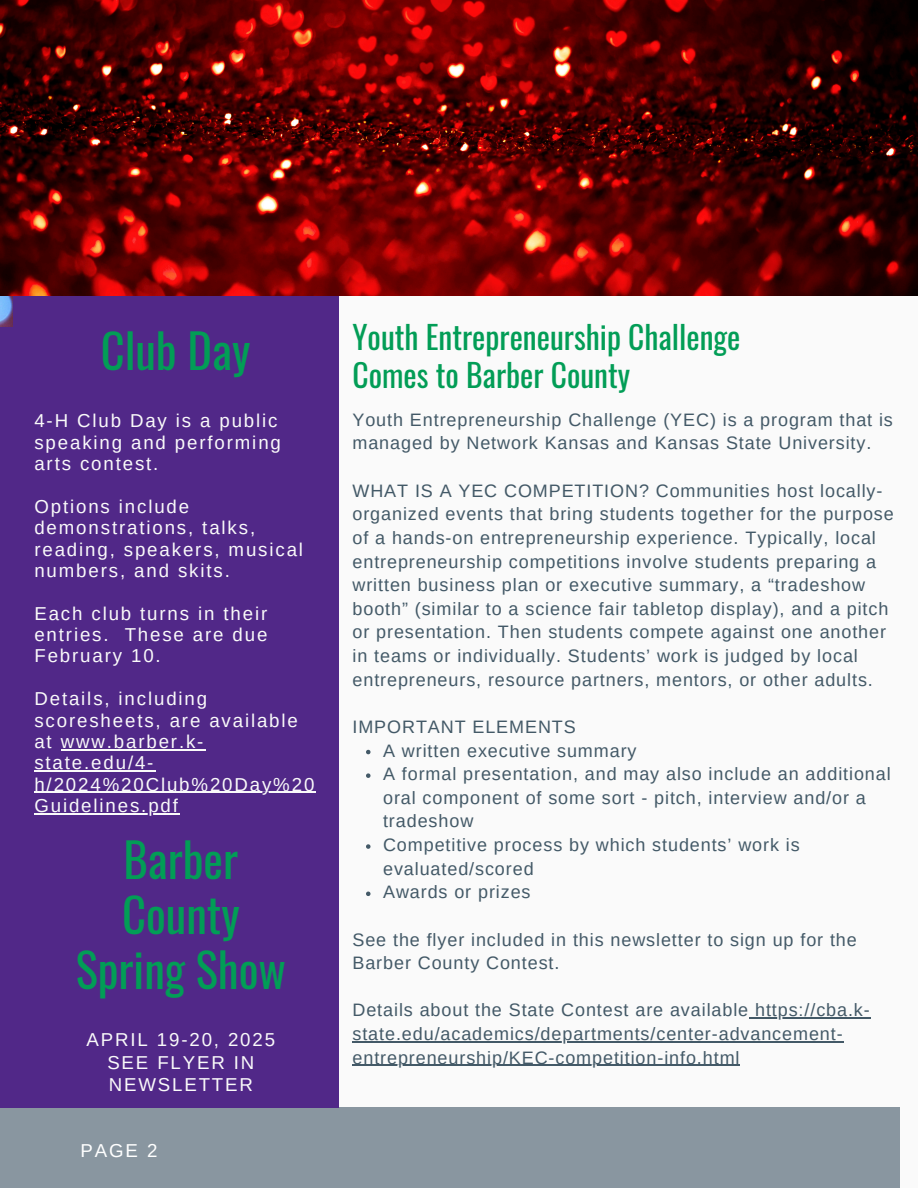
<style>
.page{position:relative;width:918px;height:1188px;background:#fafafa}
.page>*{position:absolute;margin:0;border:0;box-sizing:border-box;transform-origin:0 0}
.t1{font:46.65px/55.1px "Oswald";color:#029d56;text-align:center}
.t2{font:31.5px/37.2px "Oswald";color:#029d56}
.t3{font:18.75px/21.3px "Arimo";letter-spacing:.1em;color:#fafafa}
.t4{font:18.75px "Arimo";color:#fff}
.t5{font:18.6px/22.2px "Arimo";letter-spacing:.1em;color:#fafafa;text-align:center}
.t6{font:18px/23.7px "Arimo";letter-spacing:.05em;color:#435967}
</style>
<div class="page">
<div style="left:0;top:1107px;width:900px;height:81px;background:#8996a0"></div>
<div style="left:0;top:296px;width:339px;height:812px;background:#512888"></div>
<img style="left:0;top:295px;width:13px;height:31px">
<img style="left:0;top:0;width:918px;height:295px">
<svg style="left:366px;top:750px;width:5px;height:4px"></svg>
<svg style="left:366px;top:773px;width:5px;height:5px"></svg>
<svg style="left:366px;top:844px;width:5px;height:5px"></svg>
<svg style="left:366px;top:892px;width:5px;height:4px"></svg>
<hr style="left:749px;top:1018px;width:122px;height:1px;background:#435967">
<hr style="left:353px;top:1041px;width:491px;height:1px;background:#435967">
<hr style="left:353px;top:1065px;width:387px;height:1px;background:#435967">
<hr style="left:61px;top:749px;width:144px;height:1px;background:#fafafa">
<hr style="left:34px;top:770px;width:121px;height:2px;background:#fafafa">
<hr style="left:34px;top:792px;width:282px;height:1px;background:#fafafa">
<hr style="left:34px;top:813px;width:146px;height:1px;background:#fafafa">
<p class="t1" style="left:101px;top:321px;width:151px">Club Day</p>
<p class="t3" style="left:34px;top:410px;width:248px">4-H Club Day is a public speaking and performing arts contest.</p>
<p class="t3" style="left:34px;top:496px;width:270px">Options include demonstrations, talks, reading, speakers, musical numbers, and skits.</p>
<p class="t3" style="left:34px;top:603px;width:235px;text-align:justify">Each club turns in their entries. These are due February 10.</p>
<p class="t3" style="left:34px;top:688px;width:265px">Details, including scoresheets, are available at www.barber.k&shy;state.edu/4-</p>
<p class="t3" style="left:34px;top:774px;width:282px">h/2024%20Club%20Day%20</p>
<p class="t3" style="left:34px;top:795px;width:145px">Guidelines.pdf</p>
<h3 class="t1" style="left:76px;top:830px;width:212px">Barber<br>County<br>Spring Show</h3>
<p class="t5" style="left:87px;top:1029px;width:190px">APRIL 19-20, 2025<br>SEE FLYER IN<br>NEWSLETTER</p>
<p class="t4" style="left:81px;top:1140px;width:78px">PAGE 2</p>
<p class="t2" style="left:353px;top:318px;width:389px">Youth Entrepreneurship Challenge<br>Comes to Barber County</p>
<p class="t6" style="left:353px;top:408px;width:542px">Youth Entrepreneurship Challenge (YEC) is a program that is managed by Network Kansas and Kansas State University.</p>
<h1 class="t6" style="left:353px;top:479px;width:543px">WHAT IS A YEC COMPETITION? Communities host locally&shy;organized events that bring students together for the purpose of a hands-on entrepreneurship experience. Typically, local entrepreneurship competitions involve students preparing a written business plan or executive summary, a “tradeshow booth” (similar to a science fair tabletop display), and a pitch or presentation. Then students compete against one another in teams or individually. Students’ work is judged by local entrepreneurs, resource partners, mentors, or other adults.</h1>
<p class="t6" style="left:353px;top:715px;width:225px">IMPORTANT ELEMENTS</p>
<p class="t6" style="left:383px;top:738px;width:255px">A written executive summary</p>
<p class="t6" style="left:383px;top:762px;width:509px">A formal presentation, and may also include an additional oral component of some sort - pitch, interview and/or a tradeshow</p>
<p class="t6" style="left:383px;top:833px;width:418px">Competitive process by which students’ work is evaluated/scored</p>
<h1 class="t6" style="left:383px;top:880px;width:149px">Awards or prizes</h1>
<h3 class="t6" style="left:353px;top:927px;width:506px">See the flyer included in this newsletter to sign up for the<br>Barber County Contest.</h3>
<h2 class="t6" style="left:353px;top:998px;width:519px">Details about the State Contest are available https://cba.k-</h2>
<p class="t6" style="left:353px;top:1022px;width:492px">state.edu/academics/departments/center-advancement-</p>
<h3 class="t6" style="left:353px;top:1046px;width:389px">entrepreneurship/KEC-competition-info.html</h3>
</div>
